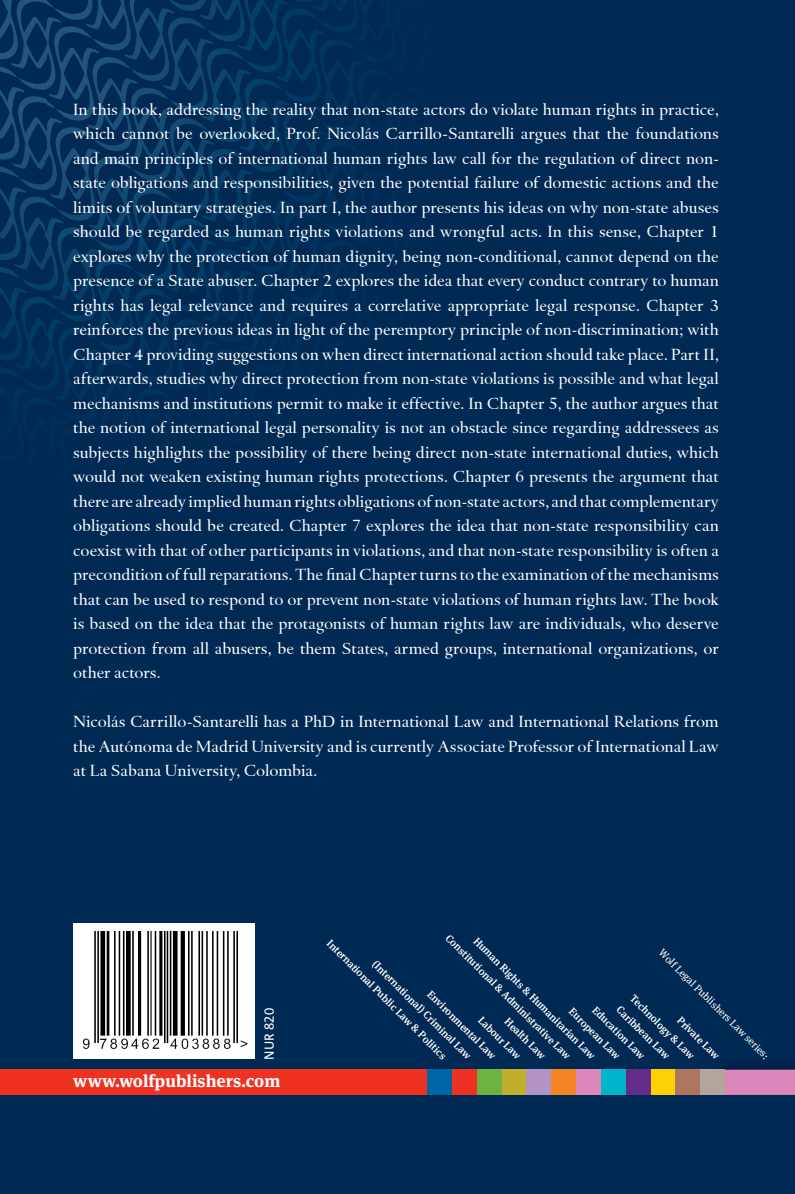
<style>
.page{position:relative;width:795px;height:1194px;background:#fff}
.page>*{position:absolute;margin:0;border:0;box-sizing:border-box;transform-origin:0 0}
.t1{font:700 17.5px "Meta Serif OT";color:#fff}
.t2{font:16.62px/24.5px "Haarlemmer";letter-spacing:-.005em;color:#fff;text-align:justify}
.t3{font:13.12px "Corpid C1";color:#fff}
.t4{font:500 10.5px "Meta Serif OT";color:#fff}
.t5{font:10.5px "Meta Serif OT";color:#fff}
</style>
<div class="page">
<div style="left:0;top:0;width:794px;height:1194px;background:#002953"></div>
<img style="left:0;top:0;width:352px;height:395px">
<div style="left:0;top:1070px;width:600px;height:25px;background:#ef3122"></div>
<div style="left:73px;top:923px;width:181px;height:135px;background:#fff"></div>
<img style="left:707px;top:1067px;width:87px;height:3px">
<div style="left:427px;top:1070px;width:24px;height:25px;background:#0065a4"></div>
<div style="left:476px;top:1070px;width:25px;height:25px;background:#6cb43f"></div>
<div style="left:501px;top:1070px;width:25px;height:25px;background:#bfaf2b"></div>
<div style="left:526px;top:1070px;width:25px;height:25px;background:#b194c5"></div>
<div style="left:551px;top:1070px;width:24px;height:25px;background:#f58427"></div>
<div style="left:575px;top:1070px;width:25px;height:25px;background:#db87b9"></div>
<div style="left:600px;top:1070px;width:25px;height:25px;background:#00b5cb"></div>
<div style="left:625px;top:1070px;width:25px;height:25px;background:#642d89"></div>
<div style="left:650px;top:1070px;width:25px;height:25px;background:#fed105"></div>
<div style="left:675px;top:1070px;width:24px;height:25px;background:#af765f"></div>
<div style="left:699px;top:1070px;width:25px;height:25px;background:#b3a59e"></div>
<img style="left:82px;top:931px;width:166px;height:119px">
<svg style="left:718px;top:1069px;width:77px;height:125px"></svg>
<p class="t2" style="left:73px;top:97px;width:646px">In this book, addressing the reality that non-state actors do violate human rights in practice, which cannot be overlooked, Prof. Nicolás Carrillo-Santarelli argues that the foundations and main principles of international human rights law call for the regulation of direct non&shy;state obligations and responsibilities, given the potential failure of domestic actions and the limits of voluntary strategies. In part I, the author presents his ideas on why non-state abuses should be regarded as human rights violations and wrongful acts. In this sense, Chapter 1 explores why the protection of human dignity, being non-conditional, cannot depend on the presence of a State abuser. Chapter 2 explores the idea that every conduct contrary to human rights has legal relevance and requires a correlative appropriate legal response. Chapter 3 reinforces the previous ideas in light of the peremptory principle of non-discrimination; with Chapter 4 providing suggestions on when direct international action should take place. Part II, afterwards, studies why direct protection from non-state violations is possible and what legal mechanisms and institutions permit to make it effective. In Chapter 5, the author argues that the notion of international legal personality is not an obstacle since regarding addressees as subjects highlights the possibility of there being direct non-state international duties, which would not weaken existing human rights protections. Chapter 6 presents the argument that there are already implied human rights obligations of non-state actors, and that complementary obligations should be created. Chapter 7 explores the idea that non-state responsibility can coexist with that of other participants in violations, and that non-state responsibility is often a precondition of full reparations. The final Chapter turns to the examination of the mechanisms that can be used to respond to or prevent non-state violations of human rights law. The book is based on the idea that the protagonists of human rights law are individuals, who deserve protection from all abusers, be them States, armed groups, international organizations, or other actors.</p>
<p class="t2" style="left:73px;top:710px;width:646px">Nicolás Carrillo-Santarelli has a PhD in International Law and International Relations from the Autónoma de Madrid University and is currently Associate Professor of International Law at La Sabana University, Colombia.</p>
<p class="t3" style="left:261px;top:1060px;width:53px;rotate:-90deg">NUR 820</p>
<p class="t1" style="left:73px;top:1071px;width:208px">www.wolfpublishers.com</p>
<p class="t4" style="left:451px;top:932px;width:173px;rotate:45deg">Constitutional &amp; Administrative Law</p>
<p class="t4" style="left:479px;top:935px;width:169px;rotate:45deg">Human Rights &amp; Humanitarian Law</p>
<p class="t4" style="left:333px;top:937px;width:165px;rotate:45deg">International Public Law &amp; Politics</p>
<p class="t5" style="left:664px;top:946px;width:152px;rotate:45deg">Wolf Legal Publishers Law series:</p>
<p class="t4" style="left:378px;top:958px;width:136px;rotate:45deg">(International) Criminal Law</p>
<p class="t4" style="left:433px;top:988px;width:94px;rotate:45deg">Environmental Law</p>
<p class="t4" style="left:636px;top:992px;width:88px;rotate:45deg">Technology &amp; Law</p>
<p class="t4" style="left:622px;top:1003px;width:72px;rotate:45deg">Caribbean Law</p>
<p class="t4" style="left:598px;top:1004px;width:71px;rotate:45deg">Education Law</p>
<p class="t4" style="left:575px;top:1005px;width:69px;rotate:45deg">European Law</p>
<p class="t4" style="left:484px;top:1014px;width:57px;rotate:45deg">Labour Law</p>
<p class="t4" style="left:683px;top:1014px;width:56px;rotate:45deg">Private Law</p>
<p class="t4" style="left:510px;top:1015px;width:55px;rotate:45deg">Health Law</p>
</div>
